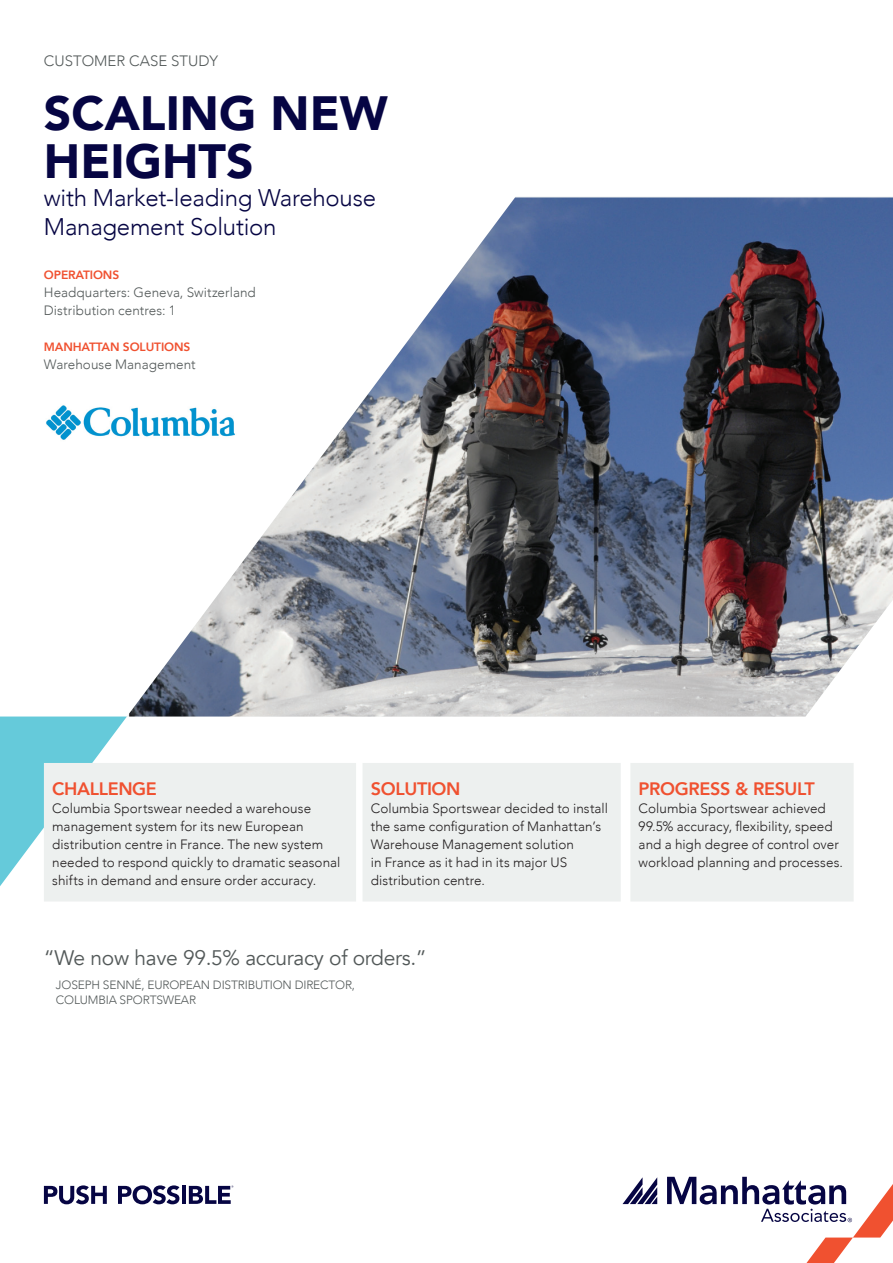
<style>
.page{position:relative;width:893px;height:1263px;background:#fff}
.page>*{position:absolute;margin:0;border:0;box-sizing:border-box;transform-origin:0 0}
.t1{font:900 48px "Avenir";color:#060543}
.t2{font:300 24px "Avenir";letter-spacing:-.01em;color:#060543}
.callout_quote{font:21px "Avenir";letter-spacing:-.015em;color:#535959}
.t3{font:800 18px "Avenir";letter-spacing:-.02em;color:#f05130}
.MINI_BROW{font:300 15px "Avenir";color:#535959}
.Body_Copy{font:300 13.5px/18px "Avenir";letter-spacing:.005em;color:#231f20}
.Body_gray{font:300 13.5px "Avenir";letter-spacing:.005em;color:#535959}
.quote_attribution{font:300 12px "Avenir";letter-spacing:-.015em;color:#535959}
.t4{font:800 12px "Avenir";letter-spacing:-.01em;color:#f05130}
</style>
<div class="page">
<img style="left:129px;top:197px;width:764px;height:519px">
<svg style="left:0;top:716px;width:127px;height:170px"></svg>
<svg style="left:44px;top:1185px;width:63px;height:19px"></svg>
<svg style="left:118px;top:1185px;width:61px;height:19px"></svg>
<hr style="left:182px;top:1186px;width:4px;height:18px;background:#060543">
<svg style="left:189px;top:1185px;width:44px;height:19px"></svg>
<div style="left:45px;top:764px;width:310px;height:137px;background:#edf0ef"></div>
<div style="left:44px;top:763px;width:312px;height:138px;border:2px solid #edf0ef"></div>
<div style="left:363px;top:764px;width:257px;height:137px;background:#edf0ef"></div>
<div style="left:363px;top:763px;width:258px;height:138px;border:2px solid #edf0ef"></div>
<div style="left:631px;top:764px;width:222px;height:137px;background:#edf0ef"></div>
<div style="left:630px;top:763px;width:224px;height:138px;border:2px solid #edf0ef"></div>
<svg style="left:622px;top:1177px;width:35px;height:27px"></svg>
<svg style="left:667px;top:1177px;width:226px;height:86px"></svg>
<img style="left:46px;top:392px;width:201px;height:61px">
<p class="MINI_BROW" style="left:44px;top:52px;width:176px">CUSTOMER CASE STUDY</p>
<p class="t1" style="left:44px;top:72px;width:346px">SCALING NEW</p>
<p class="t1" style="left:44px;top:120px;width:211px">HEIGHTS</p>
<p class="t2" style="left:44px;top:184px;width:334px">with Market-leading Warehouse</p>
<p class="t2" style="left:44px;top:212px;width:234px">Management Solution</p>
<p class="t4" style="left:44px;top:265px;width:77px">OPERATIONS</p>
<p class="Body_gray" style="left:44px;top:284px;width:213px">Headquarters: Geneva, Switzerland</p>
<p class="Body_gray" style="left:44px;top:302px;width:134px">Distribution centres: 1</p>
<p class="t4" style="left:44px;top:337px;width:148px">MANHATTAN SOLUTIONS</p>
<p class="Body_gray" style="left:44px;top:356px;width:153px">Warehouse Management</p>
<p class="t3" style="left:52px;top:775px;width:106px">CHALLENGE</p>
<p class="Body_Copy" style="left:52px;top:800px;width:290px">Columbia Sportswear needed a warehouse management system for its new European distribution centre in France. The new system needed to respond quickly to dramatic seasonal shifts in demand and ensure order accuracy.</p>
<p class="t3" style="left:371px;top:775px;width:91px">SOLUTION</p>
<p class="Body_Copy" style="left:371px;top:800px;width:239px">Columbia Sportswear decided to install the same configuration of Manhattan’s Warehouse Management solution<br>in France as it had in its major US distribution centre.</p>
<p class="callout_quote" style="left:44px;top:945px;width:384px">“We now have 99.5% accuracy of orders.”</p>
<p class="quote_attribution" style="left:56px;top:978px;width:301px">JOSEPH SENNÉ, EUROPEAN DISTRIBUTION DIRECTOR,</p>
<p class="quote_attribution" style="left:56px;top:993px;width:142px">COLUMBIA SPORTSWEAR</p>
<p class="t3" style="left:639px;top:775px;width:178px">PROGRESS &amp; RESULT</p>
<p class="Body_Copy" style="left:639px;top:800px;width:206px">Columbia Sportswear achieved 99.5% accuracy, flexibility, speed and a high degree of control over workload planning and processes.</p>
</div>
